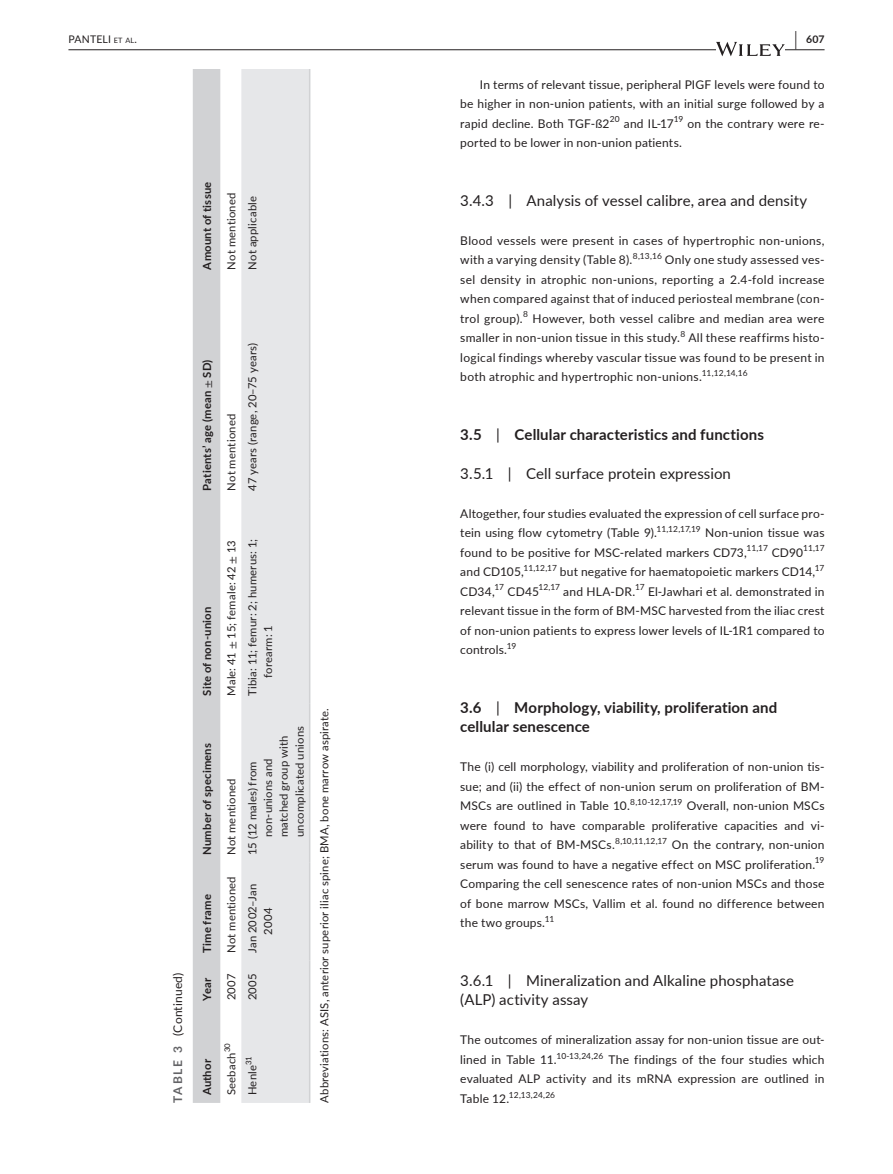
<style>
.page{position:relative;width:893px;height:1174px;background:#fff}
.page>*{position:absolute;margin:0;border:0;box-sizing:border-box;transform-origin:0 0}
.t1{font:15px/19.5px "Lato";letter-spacing:.005em;color:#231f20}
.t2{font:700 15px/19.5px "Lato";letter-spacing:.01em;color:#231f20}
.t3{font:12px/19.5px "Lato";letter-spacing:.015em;color:#231f20;text-align:justify}
.t4{font:700 12px "Lato";letter-spacing:.145em;color:#636366}
.t5{font:11.25px/15.8px "Lato";letter-spacing:.015em;color:#231f20}
.t6{font:700 11.25px "Lato";letter-spacing:.02em;color:#231f20}
.t7{font:10.5px "Lato";letter-spacing:.02em;color:#231f20}
.t8{font:700 10.5px "Lato";color:#231f20}
.t9{font:8.4px "Lato";letter-spacing:-.015em;color:#231f20}
.t10{font:7.8px "Lato";color:#231f20}
.s1{font-size:7.35px}
.s2{font-size:19.5px}
.s3{font-family:"STIX";font-weight:400}
.s4{font-family:"STIX"}
.s5{font-weight:400}
</style>
<div class="page">
<hr style="left:68px;top:49px;width:756px;height:1px;background:#231f20">
<svg style="left:716px;top:42px;width:69px;height:14px"></svg>
<div style="left:193px;top:69px;width:27px;height:1033px;background:#d1d2d4"></div>
<svg style="left:241px;top:69px;width:68px;height:1033px;fill:#e6e7e9"></svg>
<hr style="left:309px;top:1008px;width:1px;height:94px;background:#d1d2d4">
<hr style="left:309px;top:960px;width:1px;height:48px;background:#d1d2d4">
<hr style="left:309px;top:862px;width:1px;height:98px;background:#d1d2d4">
<hr style="left:309px;top:703px;width:1px;height:159px;background:#d1d2d4">
<hr style="left:309px;top:498px;width:1px;height:205px;background:#d1d2d4">
<hr style="left:309px;top:277px;width:1px;height:221px;background:#d1d2d4">
<hr style="left:309px;top:69px;width:1px;height:208px;background:#d1d2d4">
<p class="t7" style="left:68px;top:31px;width:70px">PANTELI <span class="s1">et al</span>.</p>
<p class="t8" style="left:795px;top:31px;width:31px"><span class="s2">|</span> 607</p>
<p class="t3" style="left:460px;top:74px;width:366px;text-indent:20px">In terms of relevant tissue, peripheral PIGF levels were found to be higher in non-union patients, with an initial surge followed by a rapid decline. Both TGF-ß2</p>
<p class="t9" style="left:610px;top:113px;width:11px">20</p>
<p class="t3" style="left:624px;top:113px;width:51px">and IL-17</p>
<p class="t9" style="left:674px;top:113px;width:11px">19</p>
<p class="t3" style="left:687px;top:113px;width:138px">on the contrary were re-</p>
<p class="t3" style="left:460px;top:132px;width:223px">ported to be lower in non-union patients.</p>
<p class="t6" style="left:199px;top:269px;width:89px;rotate:-90deg">Amount of tissue</p>
<p class="t5" style="left:223px;top:270px;width:78px;rotate:-90deg">Not mentioned</p>
<p class="t5" style="left:244px;top:270px;width:75px;rotate:-90deg">Not applicable</p>
<p class="t6" style="left:199px;top:490px;width:132px;rotate:-90deg">Patients’ age (mean <span class="s3">±</span> SD)</p>
<p class="t5" style="left:223px;top:491px;width:78px;rotate:-90deg">Not mentioned</p>
<p class="t5" style="left:244px;top:490px;width:149px;rotate:-90deg">47 years (range, 20–75 years)</p>
<p class="t3" style="left:168px;top:1035px;width:65px;rotate:-90deg">(Continued)</p>
<p class="t4" style="left:169px;top:1102px;width:58px;rotate:-90deg">TABLE 3</p>
<p class="t6" style="left:199px;top:696px;width:90px;rotate:-90deg">Site of non-union</p>
<p class="t6" style="left:199px;top:855px;width:114px;rotate:-90deg">Number of specimens</p>
<p class="t6" style="left:199px;top:953px;width:60px;rotate:-90deg">Time frame</p>
<p class="t6" style="left:199px;top:1000px;width:25px;rotate:-90deg">Year</p>
<p class="t5" style="left:223px;top:696px;width:157px;rotate:-90deg">Male: 41 <span class="s4">±</span> 15; female: 42 <span class="s4">±</span> 13</p>
<p class="t5" style="left:244px;top:678px;width:141px;text-indent:-18px;rotate:-90deg">Tibia: 11; femur: 2; humerus: 1; forearm: 1</p>
<p class="t5" style="left:223px;top:855px;width:78px;rotate:-90deg">Not mentioned</p>
<p class="t5" style="left:223px;top:953px;width:78px;rotate:-90deg">Not mentioned</p>
<p class="t5" style="left:223px;top:1000px;width:28px;rotate:-90deg">2007</p>
<p class="t5" style="left:244px;top:837px;width:113px;text-indent:-18px;rotate:-90deg">15 (12 males) from non-unions and matched group with uncomplicated unions</p>
<p class="t5" style="left:244px;top:953px;width:70px;text-align:center;rotate:-90deg">Jan 2002–Jan<br>2004</p>
<p class="t5" style="left:244px;top:1000px;width:28px;rotate:-90deg">2005</p>
<p class="t6" style="left:199px;top:1095px;width:38px;rotate:-90deg">Author</p>
<p class="t5" style="left:223px;top:1095px;width:54px;rotate:-90deg">Seebach<sup>30</sup></p>
<p class="t10" style="left:243px;top:1065px;width:11px;rotate:-90deg">31</p>
<p class="t5" style="left:244px;top:1095px;width:32px;rotate:-90deg">Henle</p>
<p class="t5" style="left:316px;top:1102px;width:396px;rotate:-90deg">Abbreviations: ASIS, anterior superior iliac spine; BMA, bone marrow aspirate.</p>
<p class="t1" style="left:460px;top:190px;width:348px">3.4.3 | Analysis of vessel calibre, area and density</p>
<p class="t3" style="left:460px;top:230px;width:366px">Blood vessels were present in cases of hypertrophic non-unions, with a varying density (Table 8).</p>
<p class="t9" style="left:633px;top:250px;width:31px">8,13,16</p>
<p class="t3" style="left:460px;top:249px;width:366px;text-indent:204px">Only one study assessed ves&shy;sel density in atrophic non-unions, reporting a 2.4-fold increase when compared against that of induced periosteal membrane (con&shy;trol group).</p>
<p class="t9" style="left:523px;top:308px;width:6px">8</p>
<p class="t3" style="left:460px;top:308px;width:366px;text-indent:72px">However, both vessel calibre and median area were smaller in non-union tissue in this study.</p>
<p class="t9" style="left:680px;top:328px;width:6px">8</p>
<p class="t3" style="left:460px;top:327px;width:366px;text-indent:228px">All these reaffirms histo&shy;logical findings whereby vascular tissue was found to be present in both atrophic and hypertrophic non-unions.</p>
<p class="t9" style="left:702px;top:367px;width:47px">11,12,14,16</p>
<p class="t2" style="left:460px;top:424px;width:305px">3.5 <span class="s5">|</span> Cellular characteristics and functions</p>
<p class="t1" style="left:460px;top:463px;width:272px">3.5.1 | Cell surface protein expression</p>
<p class="t3" style="left:460px;top:503px;width:366px">Altogether, four studies evaluated the expression of cell surface pro&shy;tein using flow cytometry (Table 9).</p>
<p class="t9" style="left:657px;top:523px;width:46px">11,12,17,19</p>
<p class="t3" style="left:460px;top:522px;width:366px;text-indent:245px">Non-union tissue was found to be positive for MSC-related markers CD73,</p>
<p class="t9" style="left:747px;top:542px;width:23px">11,17</p>
<p class="t3" style="left:772px;top:542px;width:33px">CD90</p>
<p class="t9" style="left:803px;top:542px;width:23px">11,17</p>
<p class="t3" style="left:460px;top:561px;width:65px">and CD105,</p>
<p class="t9" style="left:524px;top:562px;width:35px">11,12,17</p>
<p class="t3" style="left:560px;top:561px;width:257px">but negative for haematopoietic markers CD14,</p>
<p class="t9" style="left:815px;top:562px;width:11px">17</p>
<p class="t3" style="left:460px;top:581px;width:36px">CD34,</p>
<p class="t9" style="left:495px;top:581px;width:11px">17</p>
<p class="t3" style="left:507px;top:581px;width:33px">CD45</p>
<p class="t9" style="left:538px;top:581px;width:23px">12,17</p>
<p class="t3" style="left:563px;top:581px;width:74px">and HLA-DR.</p>
<p class="t9" style="left:635px;top:581px;width:11px">17</p>
<p class="t3" style="left:460px;top:581px;width:366px;text-indent:188px">El-Jawhari et al. demonstrated in relevant tissue in the form of BM-MSC harvested from the iliac crest of non-union patients to express lower levels of IL-1R1 compared to controls.</p>
<p class="t9" style="left:507px;top:640px;width:11px">19</p>
<p class="t2" style="left:460px;top:697px;width:318px">3.6 <span class="s5">|</span> Morphology, viability, proliferation and cellular senescence</p>
<p class="t3" style="left:460px;top:756px;width:366px">The (i) cell morphology, viability and proliferation of non-union tis&shy;sue; and (ii) the effect of non-union serum on proliferation of BM-MSCs are outlined in Table 10.<sup>8,10-12,17,19</sup> Overall, non-union MSCs were found to have comparable proliferative capacities and vi&shy;ability to that of BM-MSCs.</p>
<p class="t9" style="left:615px;top:835px;width:53px">8,10,11,12,17</p>
<p class="t3" style="left:460px;top:834px;width:366px;text-indent:212px">On the contrary, non-union serum was found to have a negative effect on MSC proliferation.</p>
<p class="t9" style="left:815px;top:854px;width:11px">19</p>
<p class="t3" style="left:460px;top:873px;width:366px">Comparing the cell senescence rates of non-union MSCs and those of bone marrow MSCs, Vallim et al. found no difference between the two groups.</p>
<p class="t9" style="left:545px;top:913px;width:11px">11</p>
<p class="t1" style="left:460px;top:970px;width:335px">3.6.1 | Mineralization and Alkaline phosphatase (ALP) activity assay</p>
<p class="t3" style="left:460px;top:1029px;width:366px">The outcomes of mineralization assay for non-union tissue are out&shy;lined in Table 11.<sup>10-13,24,26</sup> The findings of the four studies which evaluated ALP activity and its mRNA expression are outlined in Table 12.</p>
<p class="t9" style="left:509px;top:1088px;width:48px">12,13,24,26</p>
</div>
